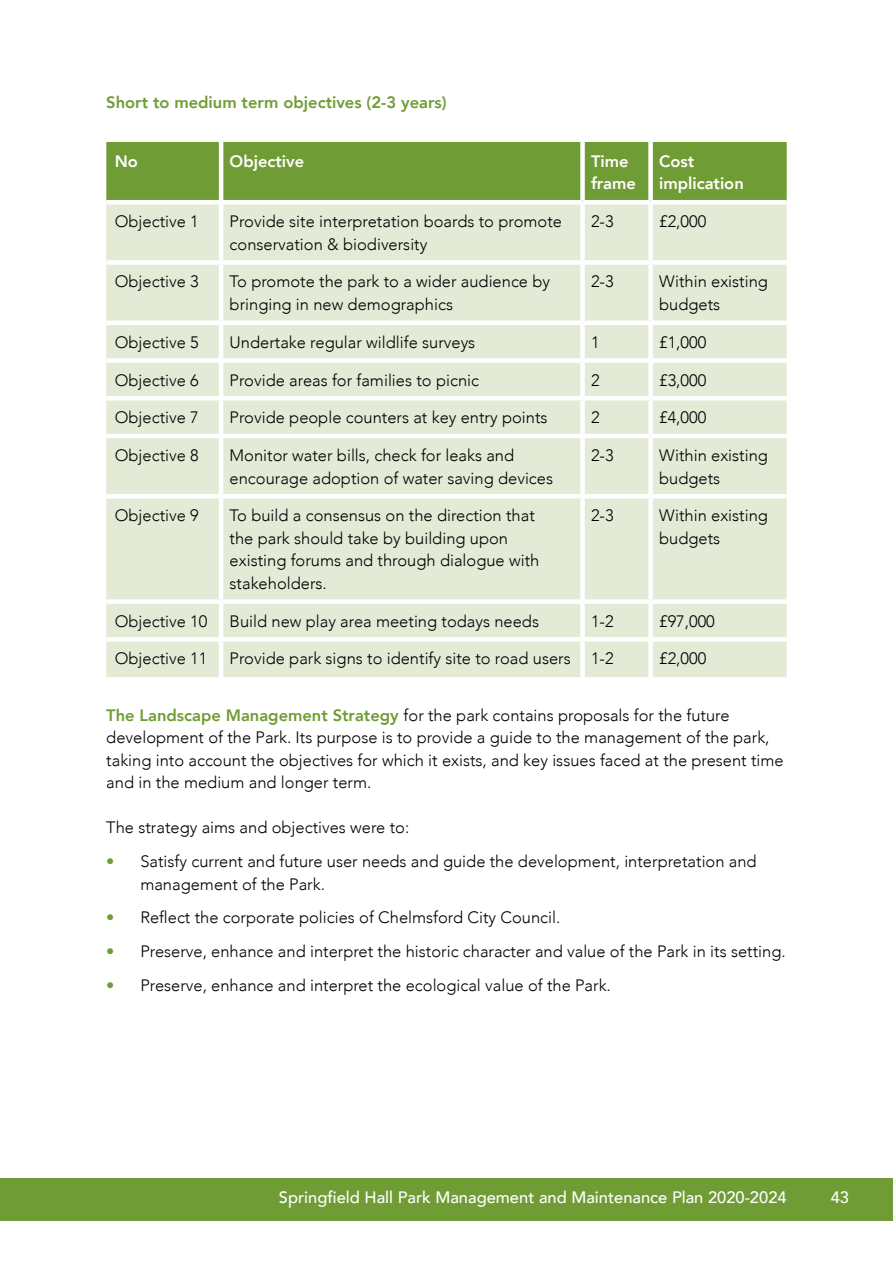
<style>
.page{position:relative;width:893px;height:1263px;background:#fff}
.page>*{position:absolute;margin:0;border:0;box-sizing:border-box;transform-origin:0 0}
.t1{font:300 16.5px/22.5px "Avenir";color:#000}
.t2{font:500 16.5px "Avenir";color:#fff}
.t3{font:800 16.5px "Avenir";color:#709c35}
.t4{font:800 16.5px/22.5px "Avenir";color:#fff}
.s1{font-weight:800;color:#709c35}
</style>
<div class="page">
<div style="left:0;top:1178px;width:893px;height:42px;background:#709c35"></div>
<div style="left:106px;top:142px;width:681px;height:58px;background:#709c35"></div>
<div style="left:106px;top:204px;width:681px;height:473px;background:#e3ead6"></div>
<hr style="left:219px;top:142px;width:4px;height:58px;background:#fff">
<div style="left:580px;top:142px;width:5px;height:58px;background:#fff"></div>
<div style="left:648px;top:142px;width:5px;height:58px;background:#fff"></div>
<hr style="left:219px;top:204px;width:4px;height:56px;background:#fff">
<div style="left:580px;top:204px;width:5px;height:56px;background:#fff"></div>
<div style="left:648px;top:204px;width:5px;height:56px;background:#fff"></div>
<div style="left:106px;top:260px;width:115px;height:5px;background:#fff"></div>
<div style="left:221px;top:260px;width:362px;height:5px;background:#fff"></div>
<hr style="left:219px;top:265px;width:4px;height:55px;background:#fff">
<div style="left:583px;top:260px;width:68px;height:5px;background:#fff"></div>
<div style="left:580px;top:265px;width:5px;height:55px;background:#fff"></div>
<div style="left:651px;top:260px;width:136px;height:5px;background:#fff"></div>
<div style="left:648px;top:265px;width:5px;height:55px;background:#fff"></div>
<div style="left:106px;top:320px;width:115px;height:5px;background:#fff"></div>
<div style="left:221px;top:320px;width:362px;height:5px;background:#fff"></div>
<hr style="left:219px;top:325px;width:4px;height:33px;background:#fff">
<div style="left:583px;top:320px;width:68px;height:5px;background:#fff"></div>
<div style="left:580px;top:325px;width:5px;height:33px;background:#fff"></div>
<div style="left:651px;top:320px;width:136px;height:5px;background:#fff"></div>
<div style="left:648px;top:325px;width:5px;height:33px;background:#fff"></div>
<div style="left:106px;top:358px;width:115px;height:5px;background:#fff"></div>
<div style="left:221px;top:358px;width:362px;height:5px;background:#fff"></div>
<hr style="left:219px;top:363px;width:4px;height:33px;background:#fff">
<div style="left:583px;top:358px;width:68px;height:5px;background:#fff"></div>
<div style="left:580px;top:363px;width:5px;height:33px;background:#fff"></div>
<div style="left:651px;top:358px;width:136px;height:5px;background:#fff"></div>
<div style="left:648px;top:363px;width:5px;height:33px;background:#fff"></div>
<hr style="left:106px;top:396px;width:115px;height:4px;background:#fff">
<hr style="left:221px;top:396px;width:362px;height:4px;background:#fff">
<hr style="left:219px;top:400px;width:4px;height:34px;background:#fff">
<hr style="left:583px;top:396px;width:68px;height:4px;background:#fff">
<div style="left:580px;top:400px;width:5px;height:34px;background:#fff"></div>
<hr style="left:651px;top:396px;width:136px;height:4px;background:#fff">
<div style="left:648px;top:400px;width:5px;height:34px;background:#fff"></div>
<hr style="left:106px;top:434px;width:115px;height:4px;background:#fff">
<hr style="left:221px;top:434px;width:362px;height:4px;background:#fff">
<hr style="left:219px;top:438px;width:4px;height:56px;background:#fff">
<hr style="left:583px;top:434px;width:68px;height:4px;background:#fff">
<div style="left:580px;top:438px;width:5px;height:56px;background:#fff"></div>
<hr style="left:651px;top:434px;width:136px;height:4px;background:#fff">
<div style="left:648px;top:438px;width:5px;height:56px;background:#fff"></div>
<div style="left:106px;top:494px;width:115px;height:5px;background:#fff"></div>
<div style="left:221px;top:494px;width:362px;height:5px;background:#fff"></div>
<hr style="left:219px;top:499px;width:4px;height:100px;background:#fff">
<div style="left:583px;top:494px;width:68px;height:5px;background:#fff"></div>
<div style="left:580px;top:499px;width:5px;height:100px;background:#fff"></div>
<div style="left:651px;top:494px;width:136px;height:5px;background:#fff"></div>
<div style="left:648px;top:499px;width:5px;height:100px;background:#fff"></div>
<div style="left:106px;top:599px;width:115px;height:5px;background:#fff"></div>
<div style="left:221px;top:599px;width:362px;height:5px;background:#fff"></div>
<hr style="left:219px;top:604px;width:4px;height:33px;background:#fff">
<div style="left:583px;top:599px;width:68px;height:5px;background:#fff"></div>
<div style="left:580px;top:604px;width:5px;height:33px;background:#fff"></div>
<div style="left:651px;top:599px;width:136px;height:5px;background:#fff"></div>
<div style="left:648px;top:604px;width:5px;height:33px;background:#fff"></div>
<div style="left:106px;top:637px;width:115px;height:5px;background:#fff"></div>
<div style="left:221px;top:637px;width:362px;height:5px;background:#fff"></div>
<hr style="left:219px;top:642px;width:4px;height:35px;background:#fff">
<div style="left:583px;top:637px;width:68px;height:5px;background:#fff"></div>
<div style="left:580px;top:642px;width:5px;height:35px;background:#fff"></div>
<div style="left:651px;top:637px;width:136px;height:5px;background:#fff"></div>
<div style="left:648px;top:642px;width:5px;height:35px;background:#fff"></div>
<p class="t3" style="left:106px;top:89px;width:342px">Short to medium term objectives (2-3 years)</p>
<p class="t4" style="left:115px;top:150px;width:25px">No</p>
<p class="t4" style="left:230px;top:150px;width:76px">Objective</p>
<p class="t4" style="left:591px;top:150px;width:46px">Time frame</p>
<p class="t4" style="left:659px;top:150px;width:86px">Cost implication</p>
<p class="t1" style="left:115px;top:210px;width:86px">Objective 1</p>
<p class="t1" style="left:230px;top:210px;width:334px">Provide site interpretation boards to promote conservation &amp; biodiversity</p>
<p class="t1" style="left:591px;top:210px;width:24px">2-3</p>
<p class="t1" style="left:659px;top:210px;width:49px">£2,000</p>
<p class="t1" style="left:115px;top:271px;width:86px">Objective 3</p>
<p class="t1" style="left:230px;top:271px;width:322px">To promote the park to a wider audience by bringing in new demographics</p>
<p class="t1" style="left:591px;top:271px;width:24px">2-3</p>
<p class="t1" style="left:659px;top:271px;width:110px">Within existing budgets</p>
<p class="t1" style="left:115px;top:331px;width:86px">Objective 5</p>
<p class="t1" style="left:230px;top:331px;width:247px">Undertake regular wildlife surveys</p>
<p class="t1" style="left:591px;top:331px;width:10px">1</p>
<p class="t1" style="left:659px;top:331px;width:49px">£1,000</p>
<p class="t1" style="left:115px;top:369px;width:86px">Objective 6</p>
<p class="t1" style="left:230px;top:369px;width:251px">Provide areas for families to picnic</p>
<p class="t1" style="left:591px;top:369px;width:10px">2</p>
<p class="t1" style="left:659px;top:369px;width:49px">£3,000</p>
<p class="t1" style="left:115px;top:406px;width:86px">Objective 7</p>
<p class="t1" style="left:230px;top:406px;width:319px">Provide people counters at key entry points</p>
<p class="t1" style="left:591px;top:406px;width:10px">2</p>
<p class="t1" style="left:659px;top:406px;width:49px">£4,000</p>
<p class="t1" style="left:115px;top:444px;width:86px">Objective 8</p>
<p class="t1" style="left:230px;top:444px;width:325px">Monitor water bills, check for leaks and encourage adoption of water saving devices</p>
<p class="t1" style="left:591px;top:444px;width:24px">2-3</p>
<p class="t1" style="left:659px;top:444px;width:110px">Within existing budgets</p>
<p class="t1" style="left:115px;top:504px;width:86px">Objective 9</p>
<p class="t1" style="left:230px;top:504px;width:311px">To build a consensus on the direction that the park should take by building upon existing forums and through dialogue with stakeholders.</p>
<p class="t1" style="left:591px;top:504px;width:24px">2-3</p>
<p class="t1" style="left:659px;top:504px;width:110px">Within existing budgets</p>
<p class="t1" style="left:115px;top:610px;width:94px">Objective 10</p>
<p class="t1" style="left:230px;top:610px;width:311px">Build new play area meeting todays needs</p>
<p class="t1" style="left:591px;top:610px;width:24px">1-2</p>
<p class="t1" style="left:659px;top:610px;width:57px">£97,000</p>
<p class="t1" style="left:115px;top:647px;width:94px">Objective 11</p>
<p class="t1" style="left:230px;top:647px;width:386px">Provide park signs to identify site to road users 1-2</p>
<p class="t1" style="left:659px;top:647px;width:49px">£2,000</p>
<p class="t1" style="left:106px;top:704px;width:679px"><span class="s1">The Landscape Management Strategy</span> for the park contains proposals for the future development of the Park. Its purpose is to provide a guide to the management of the park, taking into account the objectives for which it exists, and key issues faced at the present time and in the medium and longer term.</p>
<p class="t1" style="left:106px;top:816px;width:304px">The strategy aims and objectives were to:</p>
<p class="t1" style="left:140px;top:850px;width:618px;text-indent:-34px"><span class="s1">•</span> Satisfy current and future user needs and guide the development, interpretation and management of the Park.</p>
<p class="t1" style="left:106px;top:906px;width:456px"><span class="s1">•</span> Reflect the corporate policies of Chelmsford City Council.</p>
<p class="t1" style="left:106px;top:940px;width:681px"><span class="s1">•</span> Preserve, enhance and interpret the historic character and value of the Park in its setting.</p>
<p class="t1" style="left:106px;top:974px;width:506px"><span class="s1">•</span> Preserve, enhance and interpret the ecological value of the Park.</p>
<p class="t2" style="left:279px;top:1183px;width:509px">Springfield Hall Park Management and Maintenance Plan 2020-2024</p>
<p class="t2" style="left:831px;top:1183px;width:20px">43</p>
</div>
